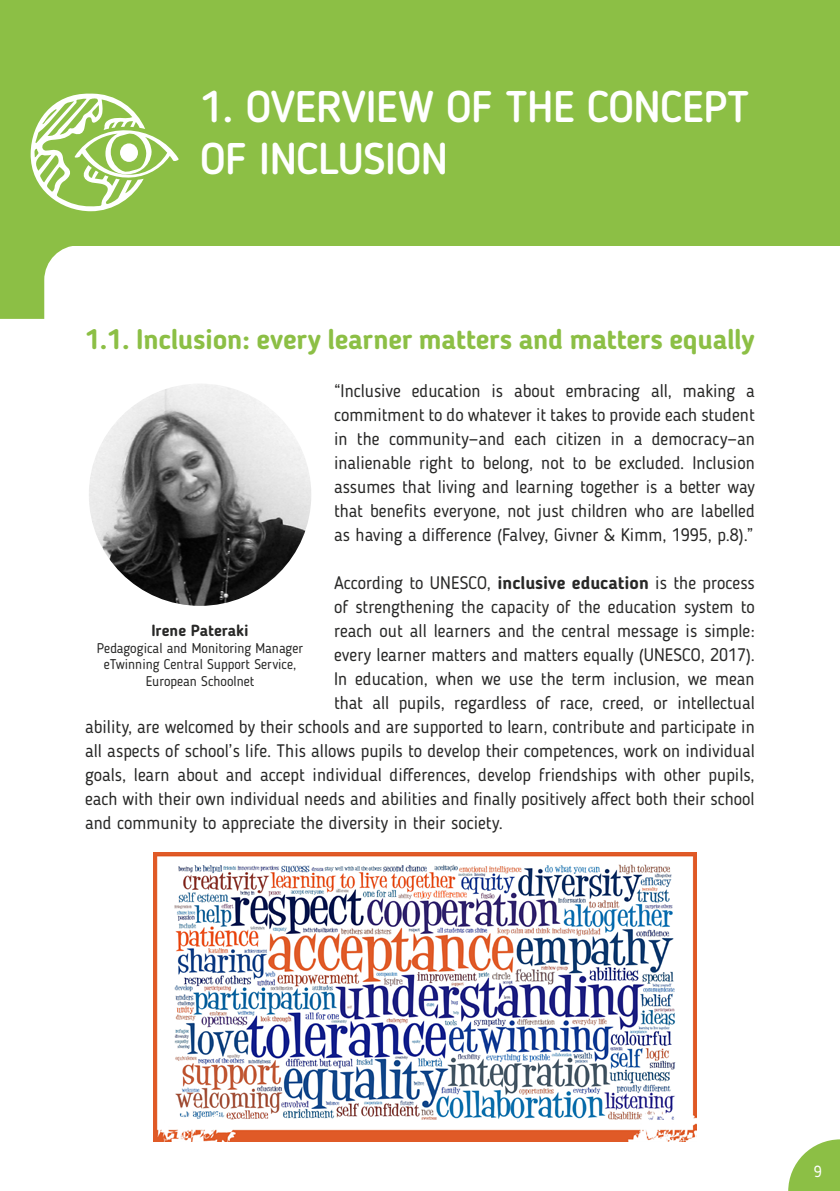
<style>
.page{position:relative;width:840px;height:1191px;background:#fff}
.page>*{position:absolute;margin:0;border:0;box-sizing:border-box;transform-origin:0 0}
.t1{font:500 44px/52.8px "Blogger Sans";letter-spacing:-.01em;color:#fff}
.t2{font:700 28px "Blogger Sans";letter-spacing:-.01em;color:#8cbf45}
.t3{font:18px/24px "Blogger Sans";color:#282827;text-align:justify}
.t4{font:700 16px "Blogger Sans";color:#282827}
.t5{font:16px "Blogger Sans";color:#fff}
.t6{font:14px/16.8px "Blogger Sans";color:#282827;text-align:center}
.s1{font-weight:700}
</style>
<div class="page">
<svg style="left:788px;top:1139px;width:51px;height:52px"></svg>
<div style="left:0;top:0;width:839px;height:245px;background:#8cbf45"></div>
<svg style="left:0;top:93px;width:179px;height:226px"></svg>
<img style="left:89px;top:383px;width:222px;height:223px;border-radius:111px">
<img style="left:153px;top:852px;width:543px;height:289px">
<h1 class="t1" style="left:200px;top:80px;width:550px">1. OVERVIEW OF THE CONCEPT<br>OF INCLUSION</h1>
<h2 class="t2" style="left:85px;top:322px;width:671px">1.1. Inclusion: every learner matters and matters equally</h2>
<p class="t3" style="left:334px;top:379px;width:422px">“Inclusive education is about embracing all, making a commitment to do whatever it takes to provide each student in the community—and each citizen in a democracy—an inalienable right to belong, not to be excluded. Inclusion assumes that living and learning together is a better way that benefits everyone, not just children who are labelled as having a difference (Falvey, Givner &amp; Kimm, 1995, p.8).”</p>
<p class="t3" style="left:334px;top:571px;width:422px">According to UNESCO, <span class="s1">inclusive education</span> is the process</p>
<p class="t3" style="left:334px;top:595px;width:422px">of strengthening the capacity of the education system to</p>
<p class="t3" style="left:334px;top:619px;width:422px">reach out all learners and the central message is simple:</p>
<p class="t3" style="left:334px;top:643px;width:422px">every learner matters and matters equally (UNESCO, 2017).</p>
<p class="t3" style="left:334px;top:667px;width:422px">In education, when we use the term inclusion, we mean</p>
<p class="t3" style="left:334px;top:691px;width:422px">that all pupils, regardless of race, creed, or intellectual</p>
<p class="t3" style="left:85px;top:715px;width:670px">ability, are welcomed by their schools and are supported to learn, contribute and participate in</p>
<p class="t3" style="left:85px;top:739px;width:671px">all aspects of school’s life. This allows pupils to develop their competences, work on individual</p>
<p class="t3" style="left:85px;top:763px;width:670px">goals, learn about and accept individual differences, develop friendships with other pupils,</p>
<p class="t3" style="left:85px;top:787px;width:670px">each with their own individual needs and abilities and finally positively affect both their school</p>
<p class="t3" style="left:85px;top:811px;width:419px">and community to appreciate the diversity in their society.</p>
<p class="t4" style="left:151px;top:620px;width:99px">Irene Pateraki</p>
<p class="t6" style="left:97px;top:639px;width:208px">Pedagogical and Monitoring Manager eTwinning Central Support Service,<br>European Schoolnet</p>
<p class="t5" style="left:813px;top:1162px;width:9px">9</p>
</div>
